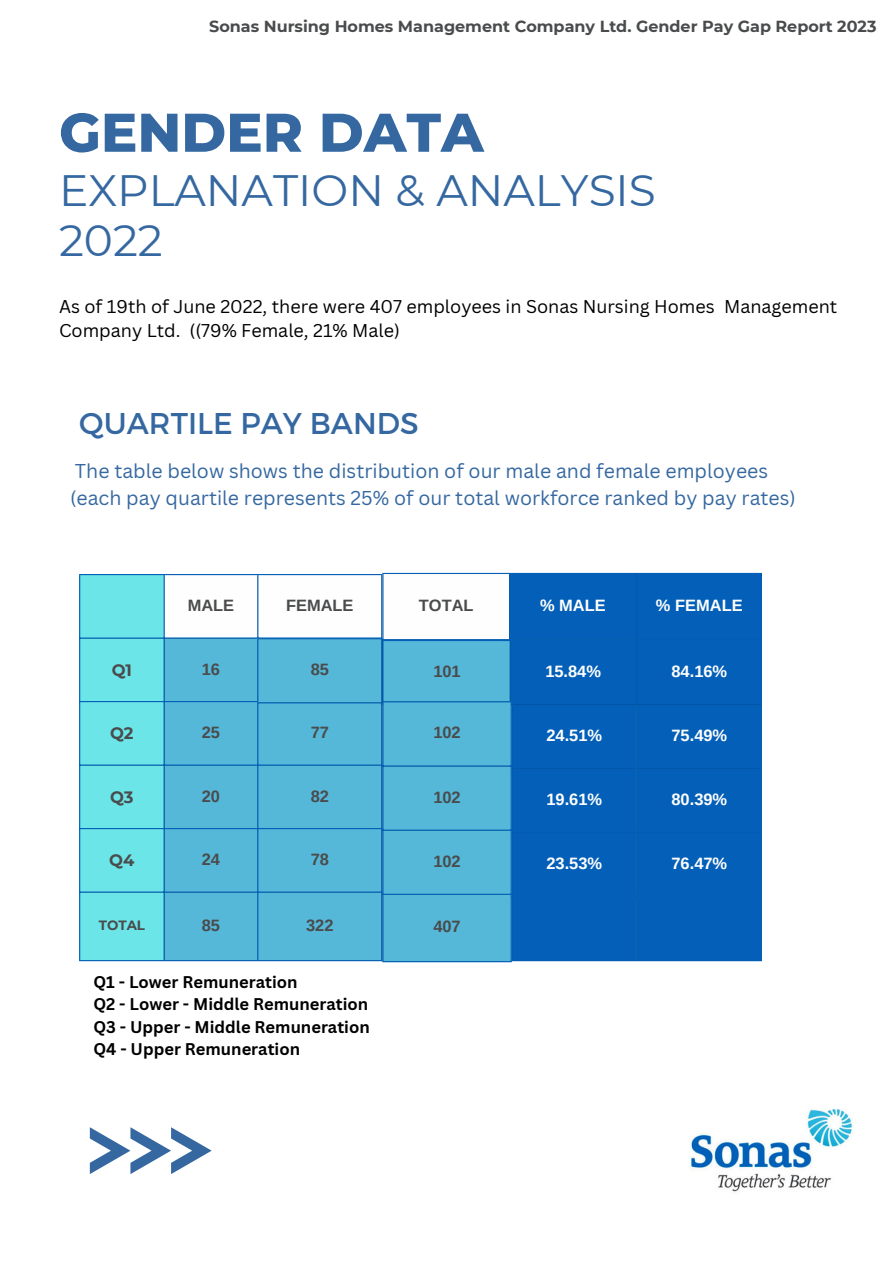
<style>
.page{position:relative;width:894px;height:1264px;background:#fff}
.page>*{position:absolute;margin:0;border:0;box-sizing:border-box;transform-origin:0 0}
.t1{font:800 54.3px "Montserrat";color:#3568a1}
.t2{font:43.8px/50.7px "Montserrat";color:#3568a1}
.t3{font:30px "Montserrat";color:#3568a1}
.t4{font:19.5px/27px "Canva Sans";color:#3568a1}
.t5{font:18px/24.8px "Canva Sans";color:#000}
.t6{font:700 16.5px "Canva Sans";color:#000}
.t7{font:700 16.5px "Arimo";color:#4a4b4c}
.t8{font:700 16.5px "Arimo";color:#fefefe}
.t9{font:700 16.5px "Arimo";color:#fff}
.t10{font:700 16.5px "Montserrat";color:#4a4b4c}
.t11{font:700 16.05px "Montserrat";color:#4a4b4c}
.t12{font:700 13.5px "Montserrat";color:#4a4b4c}
</style>
<div class="page">
<svg style="left:90px;top:1127px;width:121px;height:47px"></svg>
<hr style="left:382px;top:573px;width:254px;height:1px;background:#035fb7">
<hr style="left:636px;top:573px;width:125px;height:1px;background:#035fb7">
<svg style="left:79px;top:574px;width:682px;height:388px;background:#46a0d0"></svg>
<hr style="left:636px;top:704px;width:1px;height:256px;background:#035fb7">
<hr style="left:760px;top:704px;width:1px;height:256px;background:#035fb7">
<hr style="left:636px;top:703px;width:125px;height:1px;background:#035fb7">
<hr style="left:636px;top:767px;width:125px;height:1px;background:#035fb7">
<hr style="left:636px;top:831px;width:125px;height:1px;background:#035fb7">
<hr style="left:636px;top:895px;width:125px;height:2px;background:#035fb7">
<hr style="left:636px;top:960px;width:125px;height:1px;background:#035fb7">
<img style="left:690px;top:1109px;width:163px;height:83px">
<p class="t11" style="left:209px;top:17px;width:668px">Sonas Nursing Homes Management Company Ltd. Gender Pay Gap Report 2023</p>
<p class="t1" style="left:59px;top:99px;width:426px">GENDER DATA</p>
<p class="t2" style="left:59px;top:165px;width:598px">EXPLANATION &amp; ANALYSIS<br>2022</p>
<p class="t5" style="left:59px;top:293px;width:779px">As of 19th of June 2022, there were 407 employees in Sonas Nursing Homes Management<br>Company Ltd. ((79% Female, 21% Male)</p>
<p class="t3" style="left:79px;top:403px;width:341px">QUARTILE PAY BANDS</p>
<p class="t4" style="left:70px;top:457px;width:727px">The table below shows the distribution of our male and female employees (each pay quartile represents 25% of our total workforce ranked by pay rates)</p>
<p class="t7" style="left:188px;top:596px;width:48px">MALE</p>
<h1 class="t7" style="left:286px;top:596px;width:69px">FEMALE</h1>
<p class="t7" style="left:419px;top:596px;width:56px">TOTAL</p>
<p class="t9" style="left:540px;top:596px;width:67px">% MALE</p>
<p class="t8" style="left:655px;top:596px;width:88px">% FEMALE</p>
<h3 class="t10" style="left:112px;top:659px;width:22px">Q1</h3>
<h2 class="t7" style="left:202px;top:659px;width:20px">16</h2>
<p class="t7" style="left:310px;top:660px;width:20px">85</p>
<p class="t7" style="left:433px;top:662px;width:29px">101</p>
<p class="t9" style="left:545px;top:662px;width:57px">15.84%</p>
<p class="t8" style="left:671px;top:662px;width:57px">84.16%</p>
<h3 class="t10" style="left:110px;top:723px;width:25px">Q2</h3>
<p class="t7" style="left:202px;top:723px;width:20px">25</p>
<p class="t7" style="left:310px;top:723px;width:20px">77</p>
<p class="t7" style="left:433px;top:723px;width:29px">102</p>
<p class="t9" style="left:546px;top:725px;width:57px">24.51%</p>
<p class="t8" style="left:671px;top:725px;width:57px">75.49%</p>
<p class="t10" style="left:110px;top:786px;width:25px">Q3</p>
<p class="t7" style="left:202px;top:786px;width:20px">20</p>
<p class="t7" style="left:310px;top:786px;width:20px">82</p>
<p class="t7" style="left:433px;top:787px;width:29px">102</p>
<p class="t9" style="left:546px;top:789px;width:57px">19.61%</p>
<p class="t8" style="left:671px;top:789px;width:57px">80.39%</p>
<p class="t10" style="left:109px;top:850px;width:27px">Q4</p>
<p class="t7" style="left:202px;top:850px;width:20px">24</p>
<p class="t7" style="left:310px;top:850px;width:20px">78</p>
<p class="t7" style="left:433px;top:851px;width:29px">102</p>
<p class="t8" style="left:546px;top:854px;width:57px">23.53%</p>
<p class="t8" style="left:671px;top:854px;width:57px">76.47%</p>
<p class="t12" style="left:99px;top:916px;width:48px">TOTAL</p>
<p class="t7" style="left:202px;top:915px;width:20px">85</p>
<p class="t7" style="left:306px;top:915px;width:29px">322</p>
<p class="t7" style="left:433px;top:917px;width:29px">407</p>
<p class="t6" style="left:93px;top:970px;width:206px">Q1 - Lower Remuneration</p>
<p class="t6" style="left:93px;top:992px;width:276px">Q2 - Lower - Middle Remuneration</p>
<p class="t6" style="left:93px;top:1015px;width:278px">Q3 - Upper - Middle Remuneration</p>
<p class="t6" style="left:93px;top:1037px;width:208px">Q4 - Upper Remuneration</p>
</div>
